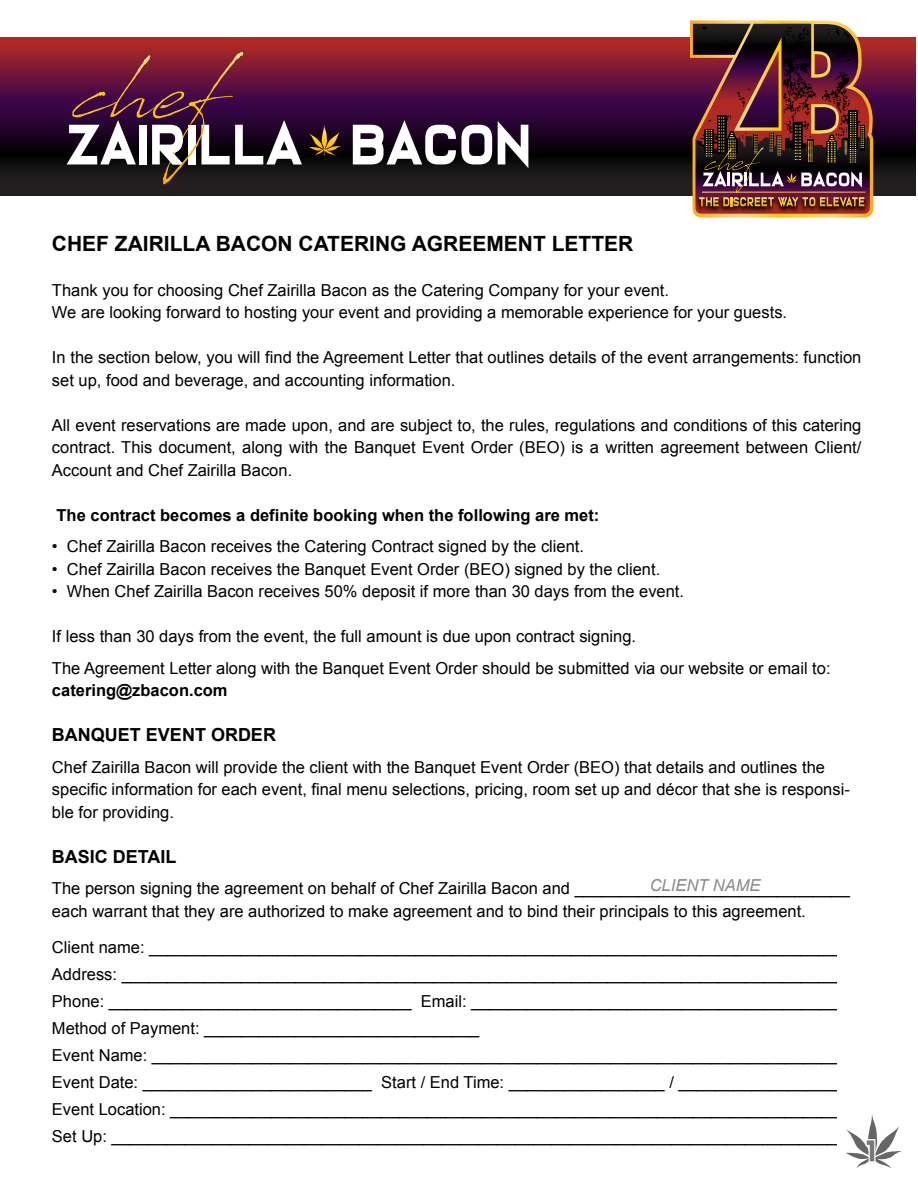
<style>
.page{position:relative;width:918px;height:1188px;background:#fff}
.page>*{position:absolute;margin:0;border:0;box-sizing:border-box;transform-origin:0 0}
.t1{font:700 21px "Arial";color:#000}
.t2{font:700 18px "Arial";color:#000}
.t3{font:16.5px/22.5px "Arial";color:#000}
.t4{font:700 16.5px "Arial";color:#000}
.t5{font:italic 16.5px "Arial";color:#888a8c}
</style>
<div class="page">
<svg style="left:0;top:38px;width:915px;height:157px;background:#49152a"></svg>
<img style="left:690px;top:20px;width:183px;height:198px">
<svg style="left:353px;top:120px;width:139px;height:44px"></svg>
<svg style="left:498px;top:121px;width:30px;height:47px"></svg>
<svg style="left:309px;top:125px;width:32px;height:31px"></svg>
<svg style="left:67px;top:52px;width:235px;height:112px;background:#6e3b53"></svg>
<svg style="left:846px;top:1114px;width:55px;height:54px"></svg>
<p class="t1" style="left:52px;top:229px;width:583px">CHEF ZAIRILLA BACON CATERING AGREEMENT LETTER</p>
<p class="t3" style="left:52px;top:279px;width:737px">Thank you for choosing Chef Zairilla Bacon as the Catering Company for your event.<br>We are looking forward to hosting your event and providing a memorable experience for your guests.</p>
<p class="t3" style="left:52px;top:346px;width:811px">In the section below, you will find the Agreement Letter that outlines details of the event arrangements: function set up, food and beverage, and accounting information.</p>
<p class="t3" style="left:52px;top:414px;width:811px;text-align:justify">All event reservations are made upon, and are subject to, the rules, regulations and conditions of this catering contract. This document, along with the Banquet Event Order (BEO) is a written agreement between Client/ Account and Chef Zairilla Bacon.</p>
<p class="t4" style="left:57px;top:504px;width:544px">The contract becomes a definite booking when the following are met:</p>
<p class="t3" style="left:52px;top:535px;width:534px">• Chef Zairilla Bacon receives the Catering Contract signed by the client.</p>
<p class="t3" style="left:52px;top:558px;width:610px">• Chef Zairilla Bacon receives the Banquet Event Order (BEO) signed by the client.</p>
<p class="t3" style="left:52px;top:580px;width:634px">• When Chef Zairilla Bacon receives 50% deposit if more than 30 days from the event.</p>
<p class="t3" style="left:52px;top:621px;width:780px;line-height:31.5px">If less than 30 days from the event, the full amount is due upon contract signing.<br>The Agreement Letter along with the Banquet Event Order should be submitted via our website or email to:</p>
<p class="t4" style="left:52px;top:679px;width:177px">catering@zbacon.com</p>
<p class="t2" style="left:52px;top:723px;width:226px">BANQUET EVENT ORDER</p>
<p class="t3" style="left:52px;top:756px;width:799px">Chef Zairilla Bacon will provide the client with the Banquet Event Order (BEO) that details and outlines the specific information for each event, final menu selections, pricing, room set up and décor that she is responsi&shy;ble for providing.</p>
<p class="t2" style="left:52px;top:844px;width:126px">BASIC DETAIL</p>
<p class="t3" style="left:52px;top:877px;width:799px">The person signing the agreement on behalf of Chef Zairilla Bacon and ______________________________ each warrant that they are authorized to make agreement and to bind their principals to this agreement.</p>
<p class="t3" style="left:52px;top:933px;width:799px;line-height:27px">Client name: ____________________________________________________________________________ Address: _______________________________________________________________________________ Phone: _________________________________ Email: _________________________________________ Method of Payment: ______________________________<br>Event Name: ____________________________________________________________________________ Event Date: _________________________ Start / End Time: _________________ / __________________ Event Location: _________________________________________________________________________ Set Up: ________________________________________________________________________________</p>
<p class="t5" style="left:650px;top:875px;width:112px">CLIENT NAME</p>
</div>
